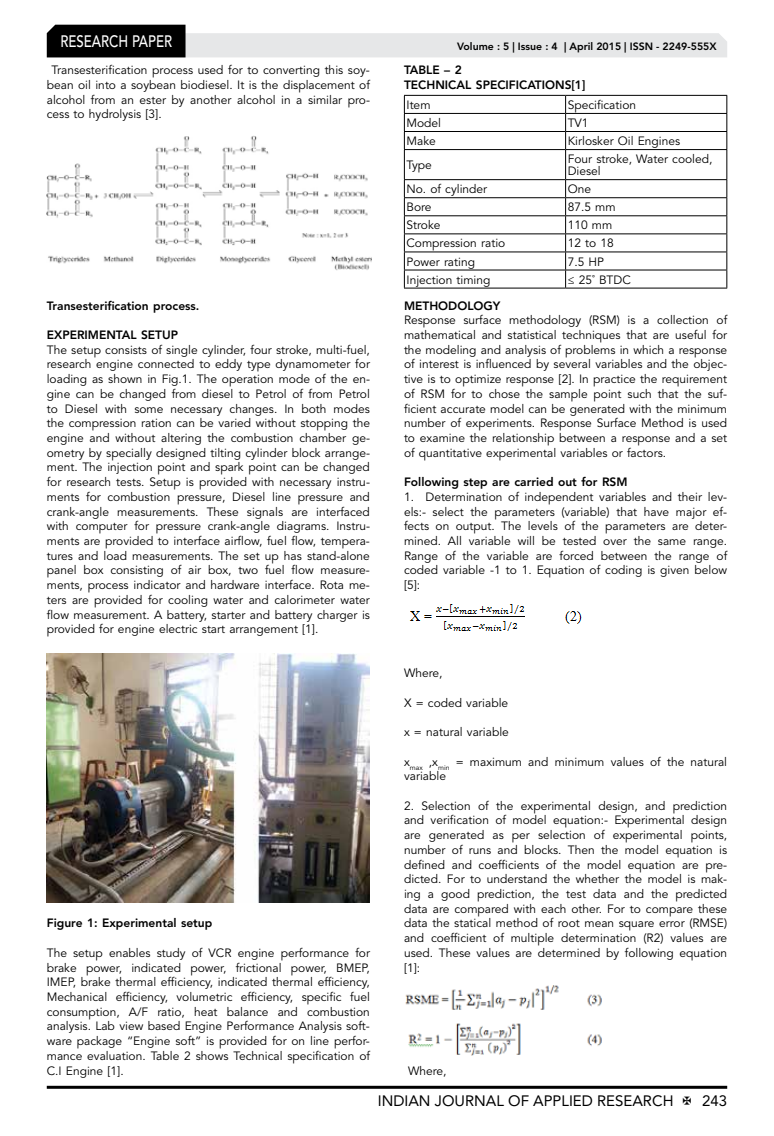
<style>
.page{position:relative;width:774px;height:1136px;background:#fff}
.page>*{position:absolute;margin:0;border:0;box-sizing:border-box;transform-origin:0 0}
.t1{font:500 16.5px "Avenir LT Std";color:#fff;scale:.8 1}
.t2{font:15px "Avenir LT Std";color:#000}
.t3{font:12px/14.7px "Avenir LT Std";color:#000;text-align:justify}
.t4{font:800 12px/14.7px "Avenir LT Std";color:#000}
.t5{font:800 10.5px "Avenir LT Std";color:#000}
</style>
<div class="page">
<hr style="left:47px;top:1085px;width:680px;height:3px;background:#000">
<svg style="left:47px;top:25px;width:680px;height:32px"></svg>
<img style="left:47px;top:135px;width:324px;height:135px">
<img style="left:47px;top:653px;width:323px;height:249px">
<svg style="left:405px;top:96px;width:321px;height:192px"></svg>
<hr style="left:404px;top:113px;width:162px;height:1px;background:#000">
<hr style="left:566px;top:113px;width:161px;height:1px;background:#000">
<hr style="left:404px;top:131px;width:162px;height:1px;background:#000">
<hr style="left:566px;top:131px;width:161px;height:1px;background:#000">
<hr style="left:404px;top:149px;width:162px;height:1px;background:#000">
<hr style="left:566px;top:149px;width:161px;height:1px;background:#000">
<hr style="left:404px;top:179px;width:162px;height:1px;background:#000">
<hr style="left:566px;top:179px;width:161px;height:1px;background:#000">
<hr style="left:404px;top:197px;width:162px;height:1px;background:#000">
<hr style="left:566px;top:197px;width:161px;height:1px;background:#000">
<hr style="left:404px;top:215px;width:162px;height:1px;background:#000">
<hr style="left:566px;top:215px;width:161px;height:1px;background:#000">
<hr style="left:404px;top:233px;width:162px;height:1px;background:#000">
<hr style="left:566px;top:233px;width:161px;height:1px;background:#000">
<hr style="left:404px;top:251px;width:162px;height:1px;background:#000">
<hr style="left:566px;top:251px;width:161px;height:1px;background:#000">
<hr style="left:404px;top:269px;width:162px;height:1px;background:#000">
<hr style="left:566px;top:269px;width:161px;height:1px;background:#000">
<svg style="left:565px;top:96px;width:1px;height:192px"></svg>
<hr style="left:404px;top:95px;width:162px;height:1px;background:#000">
<hr style="left:566px;top:95px;width:161px;height:1px;background:#000">
<svg style="left:404px;top:96px;width:1px;height:192px"></svg>
<svg style="left:726px;top:96px;width:1px;height:192px"></svg>
<hr style="left:404px;top:288px;width:162px;height:1px;background:#000">
<hr style="left:566px;top:288px;width:161px;height:1px;background:#000">
<img style="left:409px;top:604px;width:173px;height:27px">
<img style="left:405px;top:985px;width:197px;height:71px">
<h1 class="t1" style="left:60px;top:32px;width:139px">RESEARCH PAPER</h1>
<p class="t3" style="left:47px;top:63px;width:325px;text-indent:5px">Transesterification process used for to converting this soy&shy;bean oil into a soybean biodiesel. It is the displacement of alcohol from an ester by another alcohol in a similar pro&shy;cess to hydrolysis [3].</p>
<p class="t4" style="left:47px;top:298px;width:154px">Transesterification process.</p>
<p class="t4" style="left:47px;top:327px;width:133px">EXPERIMENTAL SETUP</p>
<p class="t3" style="left:47px;top:342px;width:325px">The setup consists of single cylinder, four stroke, multi-fuel, research engine connected to eddy type dynamometer for loading as shown in Fig.1. The operation mode of the en&shy;gine can be changed from diesel to Petrol of from Petrol to Diesel with some necessary changes. In both modes the compression ration can be varied without stopping the engine and without altering the combustion chamber ge&shy;ometry by specially designed tilting cylinder block arrange&shy;ment. The injection point and spark point can be changed for research tests. Setup is provided with necessary instru&shy;ments for combustion pressure, Diesel line pressure and crank-angle measurements. These signals are interfaced with computer for pressure crank-angle diagrams. Instru&shy;ments are provided to interface airflow, fuel flow, tempera&shy;tures and load measurements. The set up has stand-alone panel box consisting of air box, two fuel flow measure&shy;ments, process indicator and hardware interface. Rota me&shy;ters are provided for cooling water and calorimeter water flow measurement. A battery, starter and battery charger is provided for engine electric start arrangement [1].</p>
<p class="t5" style="left:457px;top:41px;width:261px">Volume : 5 | Issue : 4 | April 2015 | ISSN - 2249-555X</p>
<p class="t4" style="left:404px;top:63px;width:183px">TABLE – 2<br>TECHNICAL SPECIFICATIONS[1]</p>
<p class="t3" style="left:406px;top:98px;width:26px">Item</p>
<p class="t3" style="left:568px;top:98px;width:70px">Specification</p>
<p class="t3" style="left:406px;top:116px;width:36px">Model</p>
<p class="t3" style="left:568px;top:116px;width:22px">TV1</p>
<p class="t3" style="left:406px;top:134px;width:31px">Make</p>
<p class="t3" style="left:568px;top:134px;width:114px">Kirlosker Oil Engines</p>
<p class="t3" style="left:406px;top:158px;width:27px">Type</p>
<p class="t3" style="left:568px;top:153px;width:146px;line-height:12px">Four stroke, Water cooled,<br>Diesel</p>
<p class="t3" style="left:406px;top:182px;width:82px">No. of cylinder</p>
<p class="t3" style="left:568px;top:182px;width:25px">One</p>
<p class="t3" style="left:406px;top:200px;width:27px">Bore</p>
<p class="t3" style="left:568px;top:200px;width:49px">87.5 mm</p>
<p class="t3" style="left:406px;top:218px;width:35px">Stroke</p>
<p class="t3" style="left:568px;top:218px;width:46px">110 mm</p>
<p class="t3" style="left:406px;top:236px;width:100px">Compression ratio</p>
<p class="t3" style="left:568px;top:236px;width:48px">12 to 18</p>
<p class="t3" style="left:406px;top:254px;width:70px">Power rating</p>
<p class="t3" style="left:568px;top:254px;width:38px">7.5 HP</p>
<p class="t3" style="left:406px;top:272px;width:85px">Injection timing</p>
<p class="t3" style="left:568px;top:272px;width:65px">≤ 25˚ BTDC</p>
<p class="t4" style="left:404px;top:298px;width:98px">METHODOLOGY</p>
<p class="t3" style="left:404px;top:313px;width:325px">Response surface methodology (RSM) is a collection of mathematical and statistical techniques that are useful for the modeling and analysis of problems in which a response of interest is influenced by several variables and the objec&shy;tive is to optimize response [2]. In practice the requirement of RSM for to chose the sample point such that the suf&shy;ficient accurate model can be generated with the minimum number of experiments. Response Surface Method is used to examine the relationship between a response and a set of quantitative experimental variables or factors.</p>
<p class="t4" style="left:404px;top:474px;width:225px">Following step are carried out for RSM</p>
<p class="t3" style="left:404px;top:489px;width:325px">1. Determination of independent variables and their lev&shy;els:- select the parameters (variable) that have major ef&shy;fects on output. The levels of the parameters are deter&shy;mined. All variable will be tested over the same range.<br>Range of the variable are forced between the range of coded variable -1 to 1. Equation of coding is given below [5]:</p>
<p class="t4" style="left:47px;top:915px;width:167px">Figure 1: Experimental setup</p>
<p class="t3" style="left:47px;top:945px;width:325px">The setup enables study of VCR engine performance for brake power, indicated power, frictional power, BMEP, IMEP, brake thermal efficiency, indicated thermal efficiency, Mechanical efficiency, volumetric efficiency, specific fuel consumption, A/F ratio, heat balance and combustion analysis. Lab view based Engine Performance Analysis soft&shy;ware package “Engine soft” is provided for on line perfor&shy;mance evaluation. Table 2 shows Technical specification of C.I Engine [1].</p>
<p class="t3" style="left:404px;top:666px;width:40px">Where,</p>
<p class="t3" style="left:404px;top:695px;width:106px">X = coded variable</p>
<p class="t3" style="left:404px;top:725px;width:106px">x = natural variable</p>
<p class="t3" style="left:404px;top:754px;width:325px">x<sub>max</sub> ,x<sub>min</sub> = maximum and minimum values of the natural variable</p>
<p class="t3" style="left:404px;top:798px;width:325px">2. Selection of the experimental design, and prediction and verification of model equation:- Experimental design are generated as per selection of experimental points, number of runs and blocks. Then the model equation is defined and coefficients of the model equation are pre&shy;dicted. For to understand the whether the model is mak&shy;ing a good prediction, the test data and the predicted data are compared with each other. For to compare these data the statical method of root mean square error (RMSE) and coefficient of multiple determination (R2) values are used. These values are determined by following equation [1]:</p>
<p class="t3" style="left:408px;top:1063px;width:40px">Where,</p>
<p class="t2" style="left:378px;top:1091px;width:297px">INDIAN JOURNAL OF APPLIED RESEARCH</p>
<p class="t2" style="left:702px;top:1091px;width:27px">243</p>
</div>
